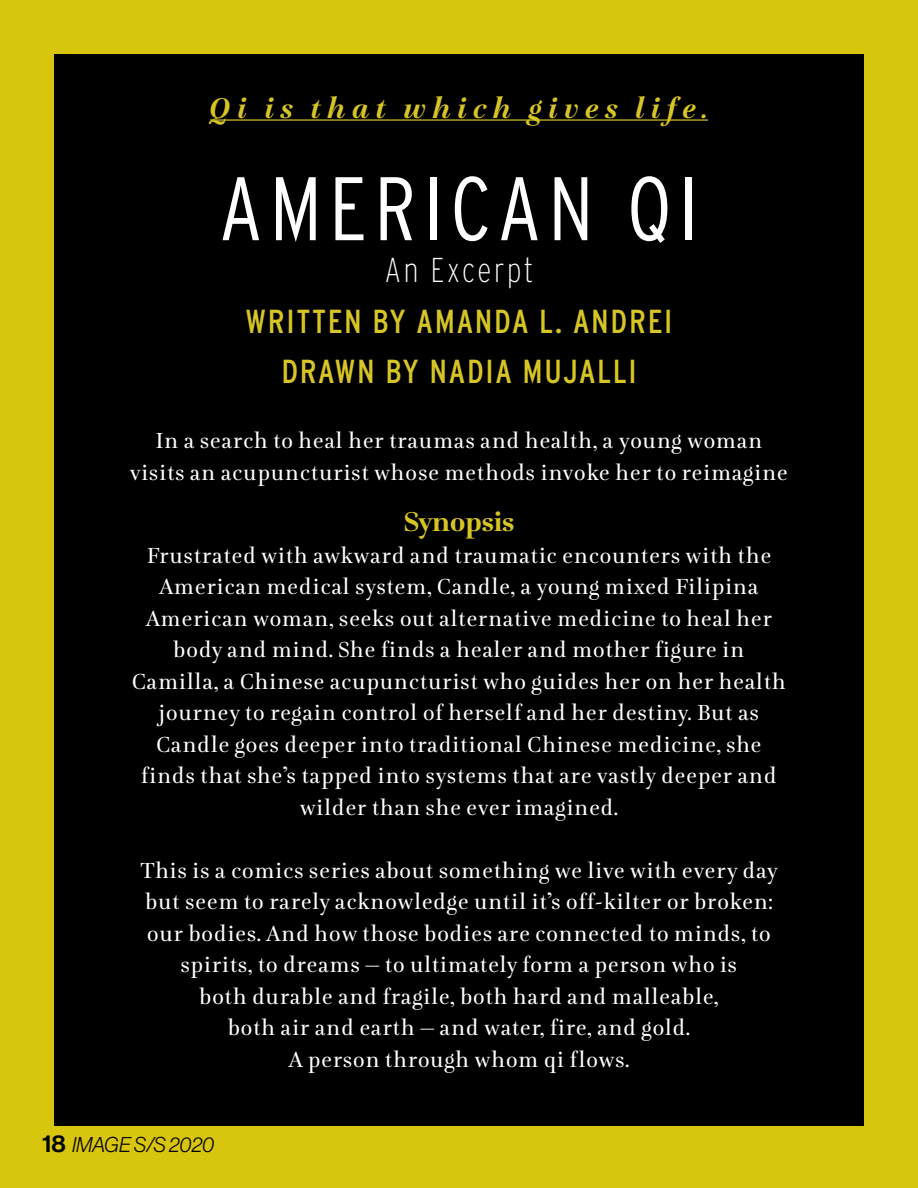
<style>
.page{position:relative;width:918px;height:1188px;background:#d8c60e}
.page>*{position:absolute;margin:0;border:0;box-sizing:border-box;transform-origin:0 0}
.t1{font:300 90px "Interstate Condensed";letter-spacing:.08em;color:#fff}
.t2{font:200 34.5px "Interstate Condensed";letter-spacing:.08em;color:#fff}
.t3{font:33.3px "Interstate Condensed";letter-spacing:.05em;color:#d6c525}
.t4{font:italic 700 31.5px "Lavigne Display";letter-spacing:.22em;color:#d6c525}
.t5{font:700 30px "Lavigne Display";color:#d6c525}
.t6{font:24px/31.5px "Lavigne Display";letter-spacing:.04em;color:#fff;text-align:center}
.t7{font:21px "N Haas Grotesk DS Pro 46 Lt It";color:#040503}
.s1{font-family:"N Haas Grotesk DS Pro 65 Md";font-size:24px}
</style>
<div class="page">
<div style="left:54px;top:54px;width:810px;height:1071px;background:#000"></div>
<hr style="left:210px;top:119px;width:498px;height:2px;background:#d6c525">
<p class="t4" style="left:210px;top:90px;width:499px">Qi is that which gives life.</p>
<p class="t1" style="left:219px;top:158px;width:481px">AMERICAN QI</p>
<p class="t2" style="left:385px;top:250px;width:150px">An Excerpt</p>
<p class="t3" style="left:246px;top:303px;width:428px">WRITTEN BY AMANDA L. ANDREI</p>
<p class="t3" style="left:281px;top:352px;width:357px">DRAWN BY NADIA MUJALLI</p>
<p class="t6" style="left:130px;top:425px;width:659px">In a search to heal her traumas and health, a young woman visits an acupuncturist whose methods invoke her to reimagine</p>
<p class="t5" style="left:404px;top:505px;width:112px">Synopsis</p>
<p class="t6" style="left:146px;top:540px;width:627px">Frustrated with awkward and traumatic encounters with the American medical system, Candle, a young mixed Filipina American woman, seeks out alternative medicine to heal her body and mind. She finds a healer and mother figure in</p>
<p class="t6" style="left:132px;top:666px;width:655px">Camilla, a Chinese acupuncturist who guides her on her health journey to regain control of herself and her destiny. But as</p>
<p class="t6" style="left:141px;top:729px;width:637px">Candle goes deeper into traditional Chinese medicine, she finds that she’s tapped into systems that are vastly deeper and wilder than she ever imagined.</p>
<p class="t6" style="left:141px;top:855px;width:638px">This is a comics series about something we live with every day but seem to rarely acknowledge until it’s off-kilter or broken: our bodies. And how those bodies are connected to minds, to spirits, to dreams – to ultimately form a person who is</p>
<p class="t6" style="left:200px;top:981px;width:521px">both durable and fragile, both hard and malleable,</p>
<p class="t6" style="left:228px;top:1012px;width:463px">both air and earth – and water, fire, and gold.</p>
<p class="t6" style="left:289px;top:1044px;width:342px">A person through whom qi flows.</p>
<p class="t7" style="left:42px;top:1133px;width:174px"><span class="s1">18</span> IMAGE S/S 2020</p>
</div>
